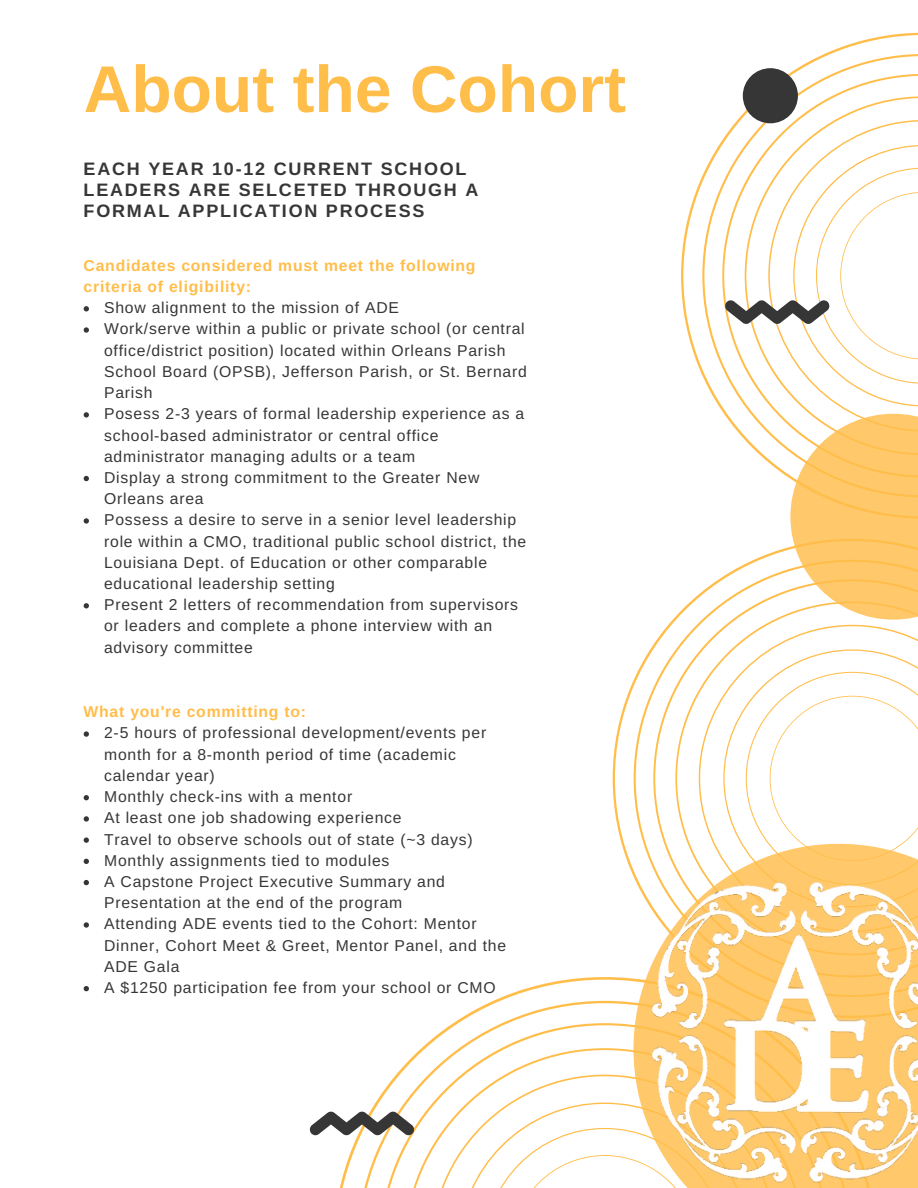
<style>
.page{position:relative;width:918px;height:1188px;background:#fff}
.page>*{position:absolute;margin:0;border:0;box-sizing:border-box;transform-origin:0 0}
.t1{font:700 66px "Arimo";color:#ffbd4a}
.t2{font:700 18px/21.1px "Arimo";letter-spacing:.1em;color:#363636}
.t3{font:15.75px/21.1px "Arimo";letter-spacing:.05em;color:#363636}
.t4{font:700 15.75px/21.1px "Arimo";letter-spacing:.05em;color:#ffbd4a}
</style>
<div class="page">
<svg style="left:613px;top:547px;width:177px;height:309px"></svg>
<svg style="left:634px;top:560px;width:284px;height:284px"></svg>
<svg style="left:84px;top:306px;width:5px;height:5px"></svg>
<svg style="left:84px;top:327px;width:5px;height:6px"></svg>
<svg style="left:84px;top:412px;width:5px;height:6px"></svg>
<svg style="left:84px;top:476px;width:5px;height:5px"></svg>
<svg style="left:84px;top:518px;width:5px;height:6px"></svg>
<svg style="left:84px;top:603px;width:5px;height:5px"></svg>
<svg style="left:681px;top:33px;width:237px;height:342px"></svg>
<svg style="left:702px;top:54px;width:216px;height:425px"></svg>
<svg style="left:725px;top:145px;width:193px;height:261px"></svg>
<svg style="left:357px;top:1038px;width:76px;height:150px"></svg>
<svg style="left:633px;top:844px;width:275px;height:12px"></svg>
<svg style="left:790px;top:414px;width:128px;height:206px"></svg>
<div style="left:743px;top:68px;width:55px;height:55px;background:#363636;border-radius:50%"></div>
<svg style="left:310px;top:1112px;width:104px;height:23px"></svg>
<svg style="left:84px;top:731px;width:5px;height:6px"></svg>
<svg style="left:84px;top:795px;width:5px;height:5px"></svg>
<svg style="left:84px;top:816px;width:5px;height:6px"></svg>
<svg style="left:84px;top:837px;width:5px;height:6px"></svg>
<svg style="left:84px;top:859px;width:5px;height:5px"></svg>
<svg style="left:84px;top:880px;width:5px;height:5px"></svg>
<svg style="left:84px;top:922px;width:5px;height:6px"></svg>
<svg style="left:84px;top:986px;width:5px;height:5px"></svg>
<img style="left:433px;top:856px;width:485px;height:332px">
<h1 class="t1" style="left:84px;top:52px;width:544px">About the Cohort</h1>
<p class="t2" style="left:84px;top:158px;width:396px">EACH YEAR 10-12 CURRENT SCHOOL<br>LEADERS ARE SELCETED THROUGH A<br>FORMAL APPLICATION PROCESS</p>
<p class="t4" style="left:84px;top:255px;width:393px">Candidates considered must meet the following criteria of eligibility:</p>
<p class="t3" style="left:104px;top:297px;width:424px">Show alignment to the mission of ADE<br>Work/serve within a public or private school (or central office/district position) located within Orleans Parish School Board (OPSB), Jefferson Parish, or St. Bernard Parish<br>Posess 2-3 years of formal leadership experience as a school-based administrator or central office administrator managing adults or a team<br>Display a strong commitment to the Greater New Orleans area<br>Possess a desire to serve in a senior level leadership role within a CMO, traditional public school district, the Louisiana Dept. of Education or other comparable educational leadership setting<br>Present 2 letters of recommendation from supervisors or leaders and complete a phone interview with an advisory committee</p>
<p class="t4" style="left:84px;top:701px;width:224px">What you're committing to:</p>
<p class="t3" style="left:104px;top:722px;width:404px">2-5 hours of professional development/events per month for a 8-month period of time (academic calendar year)<br>Monthly check-ins with a mentor<br>At least one job shadowing experience<br>Travel to observe schools out of state (~3 days)<br>Monthly assignments tied to modules<br>A Capstone Project Executive Summary and Presentation at the end of the program<br>Attending ADE events tied to the Cohort: Mentor Dinner, Cohort Meet &amp; Greet, Mentor Panel, and the ADE Gala<br>A $1250 participation fee from your school or CMO</p>
</div>
